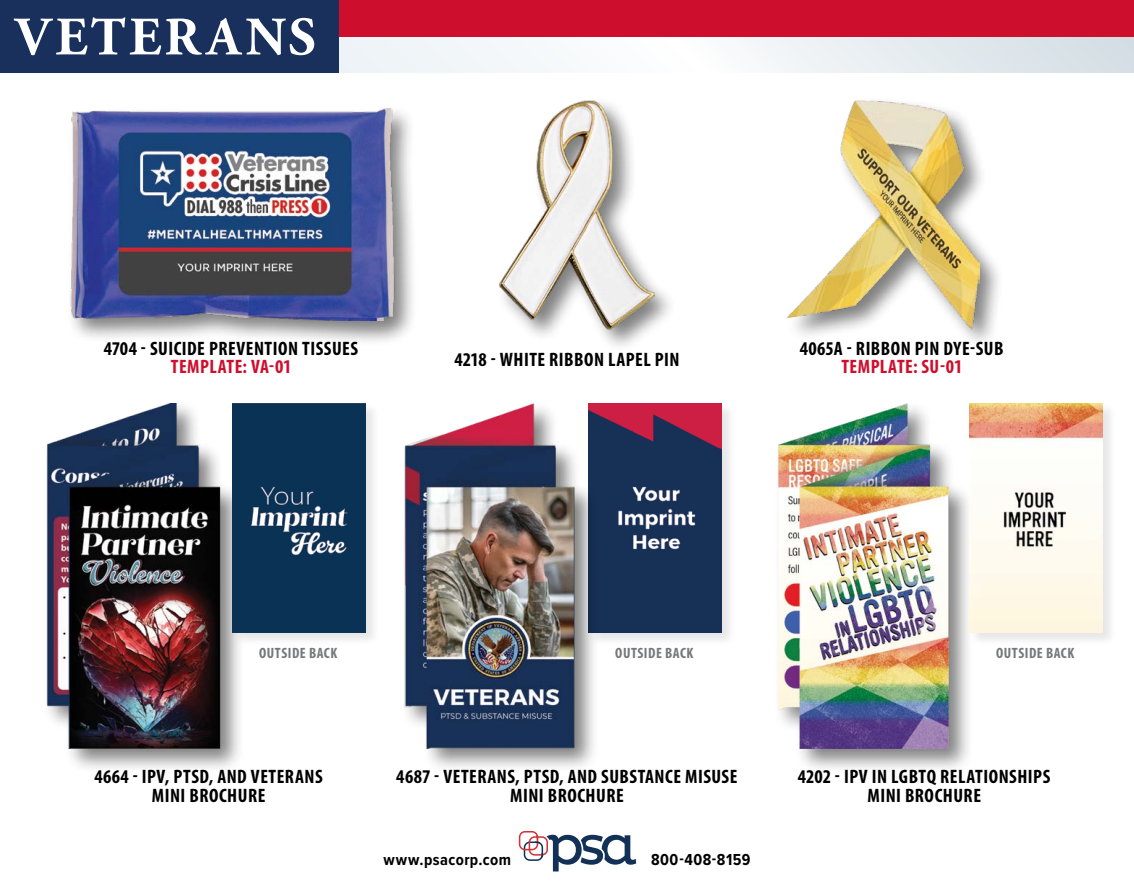
<style>
.page{position:relative;width:1134px;height:891px;background:#fff}
.page>*{position:absolute;margin:0;border:0;box-sizing:border-box;transform-origin:0 0}
.t1{font:700 54px "Adobe Garamond Pro";letter-spacing:.07em;color:#fff}
.t2{font:700 condensed 19.5px/19.5px "Myriad Pro";letter-spacing:.025em;color:#000;text-align:center}
.t3{font:700 condensed 19.5px "Myriad Pro";letter-spacing:.025em;color:#ce0e2d}
.t4{font:700 16.5px "Proxima Nova Cond";letter-spacing:.03em;color:#000}
.t5{font:700 condensed 15px "Myriad Pro";letter-spacing:.035em;color:#77787b}
</style>
<div class="page">
<div style="left:0;top:0;width:1134px;height:73px;background:#1a305c"></div>
<svg style="left:339px;top:36px;width:794px;height:37px;background:#ecebef"></svg>
<hr style="left:1133px;top:36px;width:1px;height:37px;background:#d3dde3">
<div style="left:339px;top:0;width:795px;height:36px;background:#ce0e2d"></div>
<svg style="left:519px;top:831px;width:117px;height:40px"></svg>
<div style="left:67px;top:104px;width:351px;height:243px;background:#000;opacity:.5"></div>
<img style="left:67px;top:109px;width:329px;height:212px">
<div style="left:784px;top:96px;width:220px;height:256px;background:#000;opacity:.5"></div>
<img style="left:786px;top:100px;width:193px;height:229px">
<div style="left:496px;top:96px;width:182px;height:257px;background:#000;opacity:.5"></div>
<img style="left:500px;top:100px;width:154px;height:229px">
<div style="left:774px;top:400px;width:200px;height:374px;background:#000;opacity:.5"></div>
<img style="left:778px;top:403px;width:172px;height:345px">
<div style="left:43px;top:399px;width:202px;height:375px;background:#000;opacity:.5"></div>
<img style="left:47px;top:403px;width:173px;height:345px">
<div style="left:232px;top:402px;width:148px;height:245px;background:#000;opacity:.1"></div>
<img style="left:233px;top:403px;width:132px;height:229px">
<div style="left:588px;top:402px;width:148px;height:245px;background:#000;opacity:.1"></div>
<img style="left:600px;top:403px;width:122px;height:229px">
<div style="left:969px;top:402px;width:148px;height:245px;background:#000;opacity:.1"></div>
<img style="left:970px;top:403px;width:133px;height:229px">
<div style="left:400px;top:400px;width:200px;height:373px;background:#000;opacity:.5"></div>
<img style="left:403px;top:403px;width:174px;height:345px">
<h1 class="t1" style="left:15px;top:6px;width:302px">VETERANS</h1>
<p class="t2" style="left:104px;top:339px;width:256px">4704 - SUICIDE PREVENTION TISSUES</p>
<p class="t3" style="left:171px;top:355px;width:122px">TEMPLATE: VA-01</p>
<p class="t2" style="left:454px;top:349px;width:227px">4218 - WHITE RIBBON LAPEL PIN</p>
<p class="t2" style="left:800px;top:339px;width:205px">4065A - RIBBON PIN DYE-SUB</p>
<p class="t3" style="left:841px;top:355px;width:122px">TEMPLATE: SU-01</p>
<p class="t5" style="left:259px;top:643px;width:80px">OUTSIDE BACK</p>
<p class="t5" style="left:615px;top:643px;width:80px">OUTSIDE BACK</p>
<p class="t5" style="left:996px;top:643px;width:80px">OUTSIDE BACK</p>
<p class="t2" style="left:94px;top:766px;width:230px">4664 - IPV, PTSD, AND VETERANS<br>MINI BROCHURE</p>
<p class="t2" style="left:396px;top:766px;width:343px">4687 - VETERANS, PTSD, AND SUBSTANCE MISUSE<br>MINI BROCHURE</p>
<p class="t4" style="left:384px;top:847px;width:129px">www.psacorp.com</p>
<p class="t4" style="left:651px;top:847px;width:101px">800-408-8159</p>
<p class="t2" style="left:798px;top:766px;width:254px">4202 - IPV IN LGBTQ RELATIONSHIPS<br>MINI BROCHURE</p>
</div>
